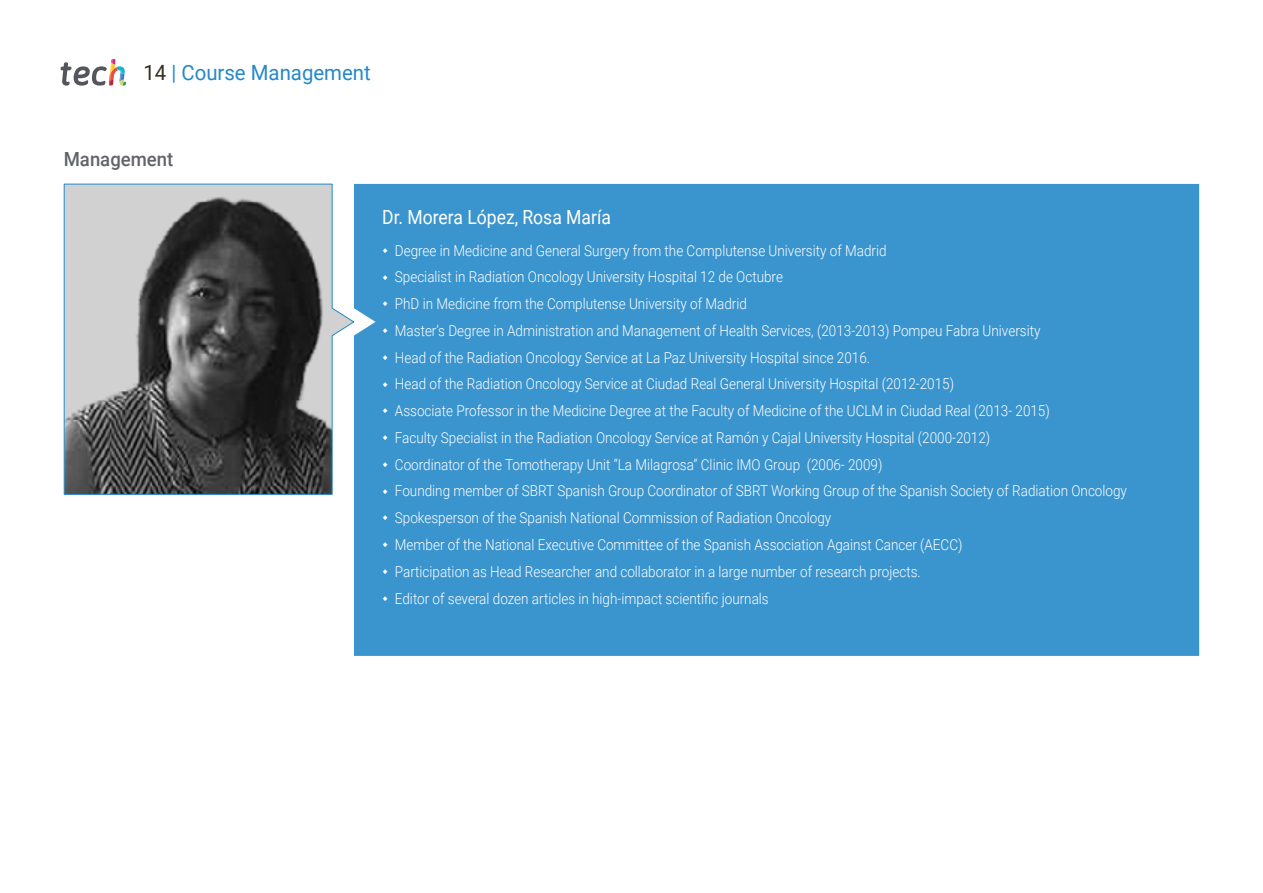
<style>
.page{position:relative;width:1263px;height:893px;background:#fff}
.page>*{position:absolute;margin:0;border:0;box-sizing:border-box;transform-origin:0 0}
.t1{font:21px "Roboto";color:#2488c9}
.t2{font:19.5px "Roboto";color:#fff;scale:.9 1}
.t3{font:500 19.5px "Roboto";color:#61646a;scale:.95 1}
.t4{font:300 15px/26.7px "Roboto";color:#fff;scale:.9 1}
.s1{color:#312e20}
</style>
<div class="page">
<svg style="left:61px;top:59px;width:65px;height:27px"></svg>
<div style="left:354px;top:184px;width:845px;height:472px;background:#3a94ce"></div>
<svg style="left:64px;top:184px;width:290px;height:311px;background:#757677"></svg>
<svg style="left:383px;top:248px;width:4px;height:5px"></svg>
<svg style="left:383px;top:275px;width:4px;height:5px"></svg>
<svg style="left:383px;top:302px;width:4px;height:5px"></svg>
<svg style="left:383px;top:328px;width:4px;height:5px"></svg>
<svg style="left:383px;top:355px;width:4px;height:5px"></svg>
<svg style="left:383px;top:382px;width:4px;height:5px"></svg>
<svg style="left:383px;top:409px;width:4px;height:5px"></svg>
<svg style="left:383px;top:435px;width:4px;height:5px"></svg>
<svg style="left:383px;top:462px;width:4px;height:5px"></svg>
<svg style="left:383px;top:489px;width:4px;height:5px"></svg>
<svg style="left:383px;top:516px;width:4px;height:5px"></svg>
<svg style="left:383px;top:542px;width:4px;height:5px"></svg>
<svg style="left:383px;top:569px;width:4px;height:5px"></svg>
<svg style="left:383px;top:596px;width:4px;height:5px"></svg>
<h1 class="t1" style="left:144px;top:57px;width:229px"><span class="s1">14</span> | Course Management</h1>
<h2 class="t3" style="left:64px;top:145px;width:117px">Management</h2>
<h2 class="t2" style="left:382px;top:203px;width:256px">Dr. Morera López, Rosa María</h2>
<p class="t4" style="left:395px;top:236px;width:815px">Degree in Medicine and General Surgery from the Complutense University of Madrid<br>Specialist in Radiation Oncology University Hospital 12 de Octubre<br>PhD in Medicine from the Complutense University of Madrid<br>Master’s Degree in Administration and Management of Health Services, (2013-2013) Pompeu Fabra University<br>Head of the Radiation Oncology Service at La Paz University Hospital since 2016.<br>Head of the Radiation Oncology Service at Ciudad Real General University Hospital (2012-2015)<br>Associate Professor in the Medicine Degree at the Faculty of Medicine of the UCLM in Ciudad Real (2013- 2015)<br>Faculty Specialist in the Radiation Oncology Service at Ramón y Cajal University Hospital (2000-2012)<br>Coordinator of the Tomotherapy Unit “La Milagrosa” Clinic IMO Group (2006- 2009)<br>Founding member of SBRT Spanish Group Coordinator of SBRT Working Group of the Spanish Society of Radiation Oncology Spokesperson of the Spanish National Commission of Radiation Oncology<br>Member of the National Executive Committee of the Spanish Association Against Cancer (AECC)<br>Participation as Head Researcher and collaborator in a large number of research projects.<br>Editor of several dozen articles in high-impact scientific journals</p>
</div>
